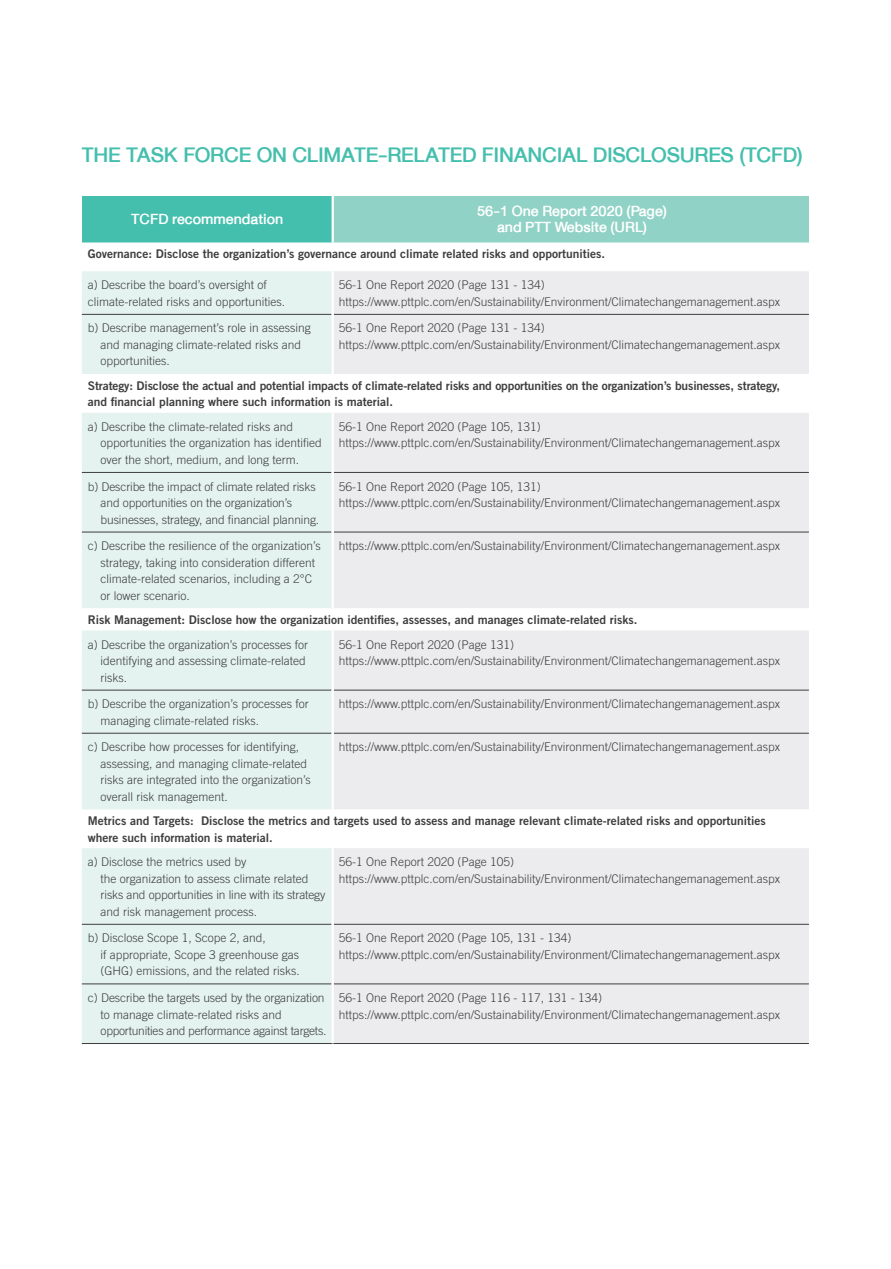
<style>
.page{position:relative;width:891px;height:1269px;background:#fff}
.page>*{position:absolute;margin:0;border:0;box-sizing:border-box;transform-origin:0 0}
.t1{font:500 30px "DB Helvethaica X";letter-spacing:-.01em;color:#45bfad}
.t2{font:500 21px/16.5px "DB Helvethaica X";color:#fff;text-align:center}
.t3{font:300 12px/16.5px "Thongterm";color:#3e3e3f}
.t4{font:700 12px/16.5px "Thongterm";color:#3e3e3f}
</style>
<div class="page">
<div style="left:82px;top:196px;width:251px;height:47px;background:#45bfad"></div>
<div style="left:333px;top:196px;width:476px;height:47px;background:#91d2c7"></div>
<svg style="left:82px;top:271px;width:250px;height:772px;background:#e7f4f1"></svg>
<svg style="left:334px;top:271px;width:475px;height:772px;background:#eeeeef"></svg>
<hr style="left:332px;top:196px;width:2px;height:47px;background:#fff">
<hr style="left:82px;top:314px;width:250px;height:1px;background:#3e3e3f">
<hr style="left:334px;top:314px;width:475px;height:1px;background:#3e3e3f">
<hr style="left:82px;top:472px;width:250px;height:1px;background:#3e3e3f">
<hr style="left:334px;top:472px;width:475px;height:1px;background:#3e3e3f">
<hr style="left:82px;top:532px;width:250px;height:1px;background:#3e3e3f">
<hr style="left:334px;top:532px;width:475px;height:1px;background:#3e3e3f">
<hr style="left:82px;top:690px;width:250px;height:1px;background:#3e3e3f">
<hr style="left:334px;top:690px;width:475px;height:1px;background:#3e3e3f">
<hr style="left:82px;top:733px;width:250px;height:1px;background:#3e3e3f">
<hr style="left:334px;top:733px;width:475px;height:1px;background:#3e3e3f">
<hr style="left:82px;top:924px;width:250px;height:1px;background:#3e3e3f">
<hr style="left:334px;top:924px;width:475px;height:1px;background:#3e3e3f">
<hr style="left:82px;top:984px;width:250px;height:1px;background:#3e3e3f">
<hr style="left:334px;top:984px;width:475px;height:1px;background:#3e3e3f">
<hr style="left:82px;top:1043px;width:251px;height:1px;background:#3e3e3f">
<hr style="left:333px;top:1043px;width:476px;height:1px;background:#3e3e3f">
<h1 class="t1" style="left:82px;top:138px;width:722px">THE TASK FORCE ON CLIMATE-RELATED FINANCIAL DISCLOSURES (TCFD)</h1>
<h2 class="t2" style="left:477px;top:200px;width:191px">56-1 One Report 2020 (Page) and PTT Website (URL)</h2>
<h2 class="t2" style="left:131px;top:210px;width:153px">TCFD recommendation</h2>
<p class="t4" style="left:88px;top:246px;width:519px">Governance: Disclose the organization’s governance around climate related risks and opportunities.</p>
<p class="t3" style="left:88px;top:277px;width:199px">a) Describe the board’s oversight of climate-related risks and opportunities.</p>
<p class="t3" style="left:339px;top:277px;width:443px">56-1 One Report 2020 (Page 131 - 134) https://www.pttplc.com/en/Sustainability/Environment/Climatechangemanagement.aspx</p>
<p class="t3" style="left:101px;top:320px;width:212px;text-indent:-13px">b) Describe management’s role in assessing and managing climate-related risks and opportunities.</p>
<p class="t3" style="left:339px;top:320px;width:443px">56-1 One Report 2020 (Page 131 - 134) https://www.pttplc.com/en/Sustainability/Environment/Climatechangemanagement.aspx</p>
<p class="t4" style="left:88px;top:378px;width:694px">Strategy: Disclose the actual and potential impacts of climate-related risks and opportunities on the organization’s businesses, strategy, and financial planning where such information is material.</p>
<p class="t3" style="left:101px;top:419px;width:223px;text-indent:-13px">a) Describe the climate-related risks and opportunities the organization has identified over the short, medium, and long term.</p>
<p class="t3" style="left:339px;top:419px;width:443px">56-1 One Report 2020 (Page 105, 131) https://www.pttplc.com/en/Sustainability/Environment/Climatechangemanagement.aspx</p>
<p class="t3" style="left:101px;top:478px;width:220px;text-indent:-13px">b) Describe the impact of climate related risks and opportunities on the organization’s businesses, strategy, and financial planning.</p>
<p class="t3" style="left:339px;top:478px;width:443px">56-1 One Report 2020 (Page 105, 131) https://www.pttplc.com/en/Sustainability/Environment/Climatechangemanagement.aspx</p>
<p class="t3" style="left:101px;top:538px;width:222px;text-indent:-13px">c) Describe the resilience of the organization’s strategy, taking into consideration different climate-related scenarios, including a 2°C or lower scenario.</p>
<p class="t3" style="left:339px;top:538px;width:443px">https://www.pttplc.com/en/Sustainability/Environment/Climatechangemanagement.aspx</p>
<p class="t4" style="left:88px;top:612px;width:551px">Risk Management: Disclose how the organization identifies, assesses, and manages climate-related risks.</p>
<p class="t3" style="left:101px;top:636px;width:209px;text-indent:-13px">a) Describe the organization’s processes for identifying and assessing climate-related risks.</p>
<p class="t3" style="left:339px;top:636px;width:443px">56-1 One Report 2020 (Page 131) https://www.pttplc.com/en/Sustainability/Environment/Climatechangemanagement.aspx</p>
<p class="t3" style="left:101px;top:696px;width:210px;text-indent:-13px">b) Describe the organization’s processes for managing climate-related risks.</p>
<p class="t3" style="left:339px;top:696px;width:443px">https://www.pttplc.com/en/Sustainability/Environment/Climatechangemanagement.aspx</p>
<p class="t3" style="left:101px;top:739px;width:212px;text-indent:-13px">c) Describe how processes for identifying, assessing, and managing climate-related risks are integrated into the organization’s overall risk management.</p>
<p class="t3" style="left:339px;top:739px;width:443px">https://www.pttplc.com/en/Sustainability/Environment/Climatechangemanagement.aspx</p>
<p class="t4" style="left:88px;top:813px;width:679px">Metrics and Targets: Disclose the metrics and targets used to assess and manage relevant climate-related risks and opportunities where such information is material.</p>
<p class="t3" style="left:101px;top:854px;width:226px;text-indent:-13px">a) Disclose the metrics used by<br>the organization to assess climate related risks and opportunities in line with its strategy and risk management process.</p>
<p class="t3" style="left:339px;top:854px;width:443px">56-1 One Report 2020 (Page 105) https://www.pttplc.com/en/Sustainability/Environment/Climatechangemanagement.aspx</p>
<p class="t3" style="left:101px;top:930px;width:201px;text-indent:-13px">b) Disclose Scope 1, Scope 2, and,<br>if appropriate, Scope 3 greenhouse gas (GHG) emissions, and the related risks.</p>
<p class="t3" style="left:339px;top:930px;width:443px">56-1 One Report 2020 (Page 105, 131 - 134) https://www.pttplc.com/en/Sustainability/Environment/Climatechangemanagement.aspx</p>
<p class="t3" style="left:101px;top:990px;width:227px;text-indent:-13px">c) Describe the targets used by the organization to manage climate-related risks and opportunities and performance against targets.</p>
<p class="t3" style="left:339px;top:990px;width:443px">56-1 One Report 2020 (Page 116 - 117, 131 - 134) https://www.pttplc.com/en/Sustainability/Environment/Climatechangemanagement.aspx</p>
</div>
